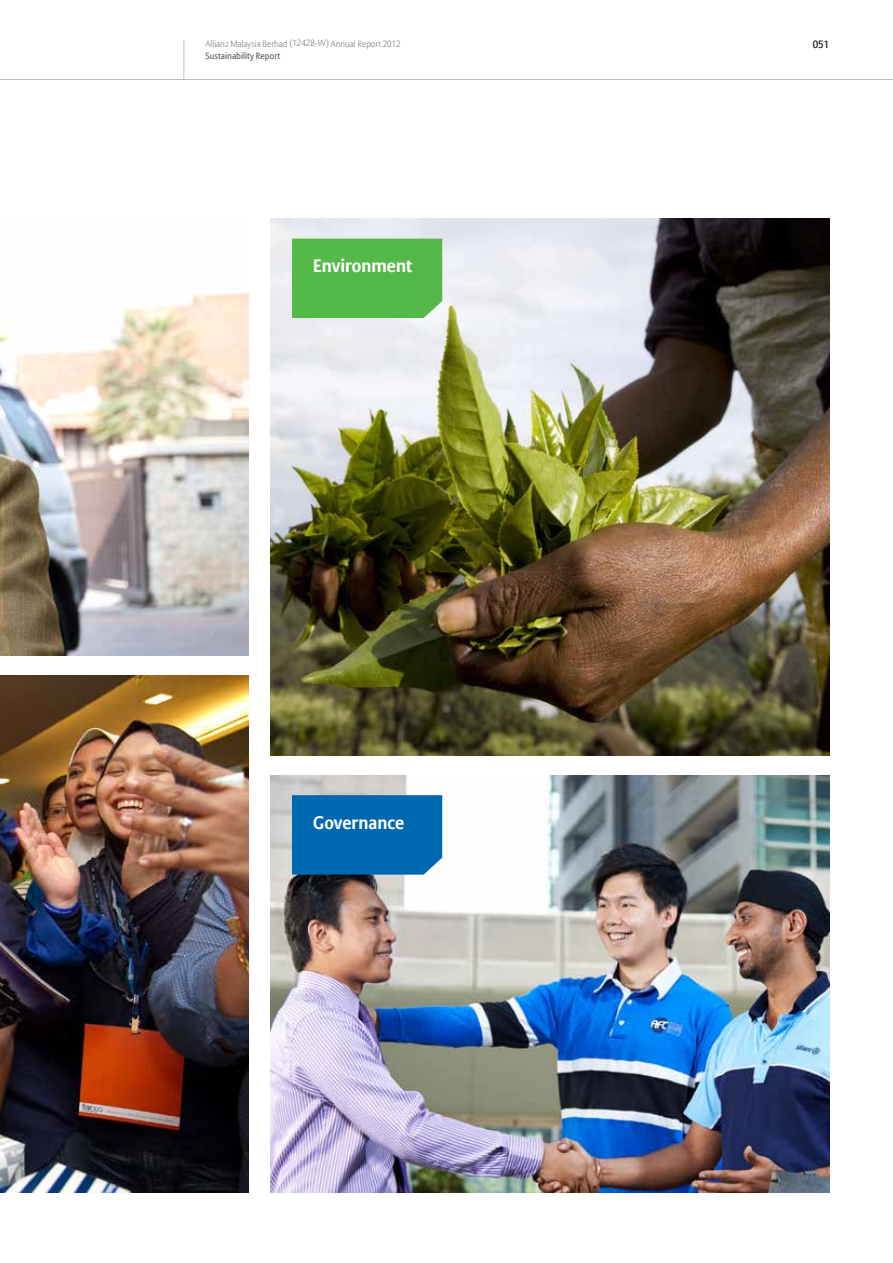
<style>
.page{position:relative;width:893px;height:1263px;background:#fff}
.page>*{position:absolute;margin:0;border:0;box-sizing:border-box;transform-origin:0 0}
.t1{font:700 18px "Allianz Sans";color:#fff}
.t2{font:10.5px "Allianz Sans";color:#000}
.t3{font:300 9px "Allianz Sans";color:#808285}
.t4{font:9px "Allianz Sans";color:#58595b}
</style>
<div class="page">
<hr style="left:184px;top:40px;width:1px;height:40px;background:#bcbec0">
<hr style="left:0;top:79px;width:893px;height:1px;background:#bcbec0">
<img style="left:0;top:293px;width:249px;height:363px">
<img style="left:270px;top:219px;width:559px;height:536px">
<img style="left:270px;top:775px;width:559px;height:418px">
<img style="left:0;top:676px;width:249px;height:517px">
<div style="left:292px;top:239px;width:150px;height:79px;background:#54b948"></div>
<div style="left:292px;top:795px;width:150px;height:80px;background:#0067b1"></div>
<p class="t3" style="left:206px;top:38px;width:197px">Allianz Malaysia Berhad (12428-W) Annual Report 2012</p>
<p class="t2" style="left:813px;top:38px;width:18px">051</p>
<p class="t4" style="left:206px;top:51px;width:76px">Sustainability Report</p>
<h1 class="t1" style="left:313px;top:254px;width:100px">Environment</h1>
<h1 class="t1" style="left:313px;top:811px;width:93px">Governance</h1>
</div>
